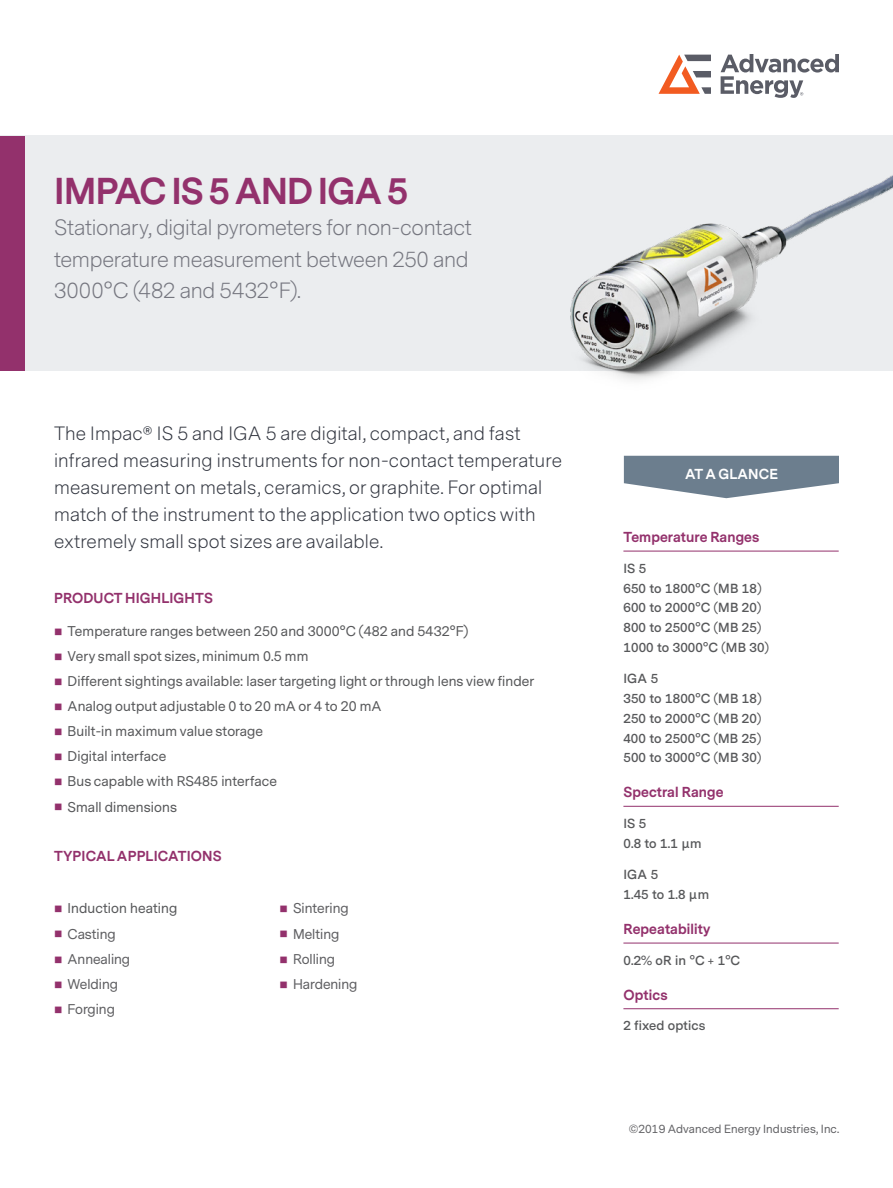
<style>
.page{position:relative;width:893px;height:1188px;background:#fff}
.page>*{position:absolute;margin:0;border:0;box-sizing:border-box;transform-origin:0 0}
.t1{font:700 34.95px "Messina Sans";letter-spacing:-.025em;color:#93316c}
.t2{font:300 20.55px/31.5px "Messina Sans";letter-spacing:-.015em;color:#75767f}
.Product_Overview_bod{font:300 18px/27px "Messina Sans";letter-spacing:.01em;color:#323640}
.At_a_Glance_Subhead{font:700 13.5px "Messina Sans";letter-spacing:.01em;color:#93316c}
.Cover_Heading{font:700 13.5px "Messina Sans";letter-spacing:.01em;color:#93316c}
.Heading_1{font:700 13.5px "Messina Sans";letter-spacing:.01em;color:#fff}
.Bulleted{font:13.2px "Messina Sans";letter-spacing:.01em;color:#57585a}
.At_A_Glance_Text_Las{font:600 13.2px/19.8px "Messina Sans";letter-spacing:.01em;color:#57585a}
.Bulleted-2{font:13.2px "Messina Sans";color:#5f5f62}
.t3{font:11.1px "Messina Sans";letter-spacing:.01em;color:#636366}
.s1{color:#93316c}
</style>
<div class="page">
<div style="left:0;top:136px;width:893px;height:235px;background:#ebedef"></div>
<div style="left:0;top:136px;width:24px;height:235px;background:#93316c"></div>
<svg style="left:658px;top:55px;width:53px;height:39px"></svg>
<svg style="left:721px;top:54px;width:118px;height:44px"></svg>
<svg style="left:624px;top:456px;width:215px;height:42px"></svg>
<hr style="left:623px;top:551px;width:216px;height:1px;background:#93316c">
<hr style="left:623px;top:806px;width:216px;height:1px;background:#93316c">
<hr style="left:623px;top:943px;width:216px;height:1px;background:#93316c">
<hr style="left:623px;top:1008px;width:216px;height:1px;background:#93316c">
<img style="left:570px;top:175px;width:323px;height:205px">
<p class="t1" style="left:54px;top:166px;width:355px">IMPAC IS 5 AND IGA 5</p>
<p class="t2" style="left:54px;top:213px;width:419px">Stationary, digital pyrometers for non-contact temperature measurement between 250 and<br>3000°C (482 and 5432°F).</p>
<p class="Product_Overview_bod" style="left:54px;top:420px;width:509px">The Impac® IS 5 and IGA 5 are digital, compact, and fast infrared measuring instruments for non-contact temperature measurement on metals, ceramics, or graphite. For optimal match of the instrument to the application two optics with extremely small spot sizes are available.</p>
<p class="Cover_Heading" style="left:54px;top:588px;width:160px">PRODUCT HIGHLIGHTS</p>
<p class="Bulleted" style="left:54px;top:622px;width:416px"><span class="s1">■</span> Temperature ranges between 250 and 3000°C (482 and 5432°F)</p>
<p class="Bulleted" style="left:54px;top:647px;width:256px"><span class="s1">■</span> Very small spot sizes, minimum 0.5 mm</p>
<p class="Bulleted" style="left:54px;top:672px;width:482px"><span class="s1">■</span> Different sightings available: laser targeting light or through lens view finder</p>
<p class="Bulleted" style="left:54px;top:697px;width:329px"><span class="s1">■</span> Analog output adjustable 0 to 20 mA or 4 to 20 mA</p>
<p class="Bulleted" style="left:54px;top:723px;width:211px"><span class="s1">■</span> Built-in maximum value storage</p>
<p class="Bulleted" style="left:54px;top:748px;width:114px"><span class="s1">■</span> Digital interface</p>
<p class="Bulleted" style="left:54px;top:773px;width:225px"><span class="s1">■</span> Bus capable with RS485 interface</p>
<p class="Bulleted" style="left:54px;top:798px;width:124px"><span class="s1">■</span> Small dimensions</p>
<p class="Cover_Heading" style="left:54px;top:846px;width:169px">TYPICAL APPLICATIONS</p>
<p class="Bulleted" style="left:54px;top:900px;width:125px"><span class="s1">■</span> Induction heating</p>
<p class="Bulleted-2" style="left:54px;top:925px;width:63px"><span class="s1">■</span> Casting</p>
<p class="Bulleted-2" style="left:54px;top:950px;width:78px"><span class="s1">■</span> Annealing</p>
<p class="Bulleted-2" style="left:54px;top:975px;width:66px"><span class="s1">■</span> Welding</p>
<p class="Bulleted-2" style="left:54px;top:1000px;width:62px"><span class="s1">■</span> Forging</p>
<p class="Bulleted-2" style="left:280px;top:900px;width:71px"><span class="s1">■</span> Sintering</p>
<p class="Bulleted-2" style="left:280px;top:925px;width:61px"><span class="s1">■</span> Melting</p>
<p class="Bulleted-2" style="left:280px;top:950px;width:57px"><span class="s1">■</span> Rolling</p>
<p class="Bulleted-2" style="left:280px;top:975px;width:79px"><span class="s1">■</span> Hardening</p>
<p class="Heading_1" style="left:685px;top:465px;width:94px">AT A GLANCE</p>
<p class="At_a_Glance_Subhead" style="left:623px;top:528px;width:137px">Temperature Ranges</p>
<p class="At_A_Glance_Text_Las" style="left:623px;top:559px;width:147px">IS 5<br>650 to 1800°C (MB 18)<br>600 to 2000°C (MB 20)<br>800 to 2500°C (MB 25)<br>1000 to 3000°C (MB 30)</p>
<p class="At_A_Glance_Text_Las" style="left:623px;top:670px;width:140px">IGA 5<br>350 to 1800°C (MB 18)<br>250 to 2000°C (MB 20)<br>400 to 2500°C (MB 25)<br>500 to 3000°C (MB 30)</p>
<p class="At_a_Glance_Subhead" style="left:623px;top:783px;width:102px">Spectral Range</p>
<p class="At_A_Glance_Text_Las" style="left:623px;top:814px;width:80px">IS 5<br>0.8 to 1.1 µm</p>
<p class="At_A_Glance_Text_Las" style="left:623px;top:866px;width:87px">IGA 5<br>1.45 to 1.8 µm</p>
<p class="At_a_Glance_Subhead" style="left:623px;top:920px;width:88px">Repeatability</p>
<p class="At_A_Glance_Text_Las" style="left:623px;top:951px;width:118px">0.2% oR in °C + 1°C</p>
<p class="At_a_Glance_Subhead" style="left:623px;top:985px;width:46px">Optics</p>
<p class="At_A_Glance_Text_Las" style="left:623px;top:1017px;width:83px">2 fixed optics</p>
<p class="t3" style="left:629px;top:1122px;width:212px">©2019 Advanced Energy Industries, Inc.</p>
</div>
